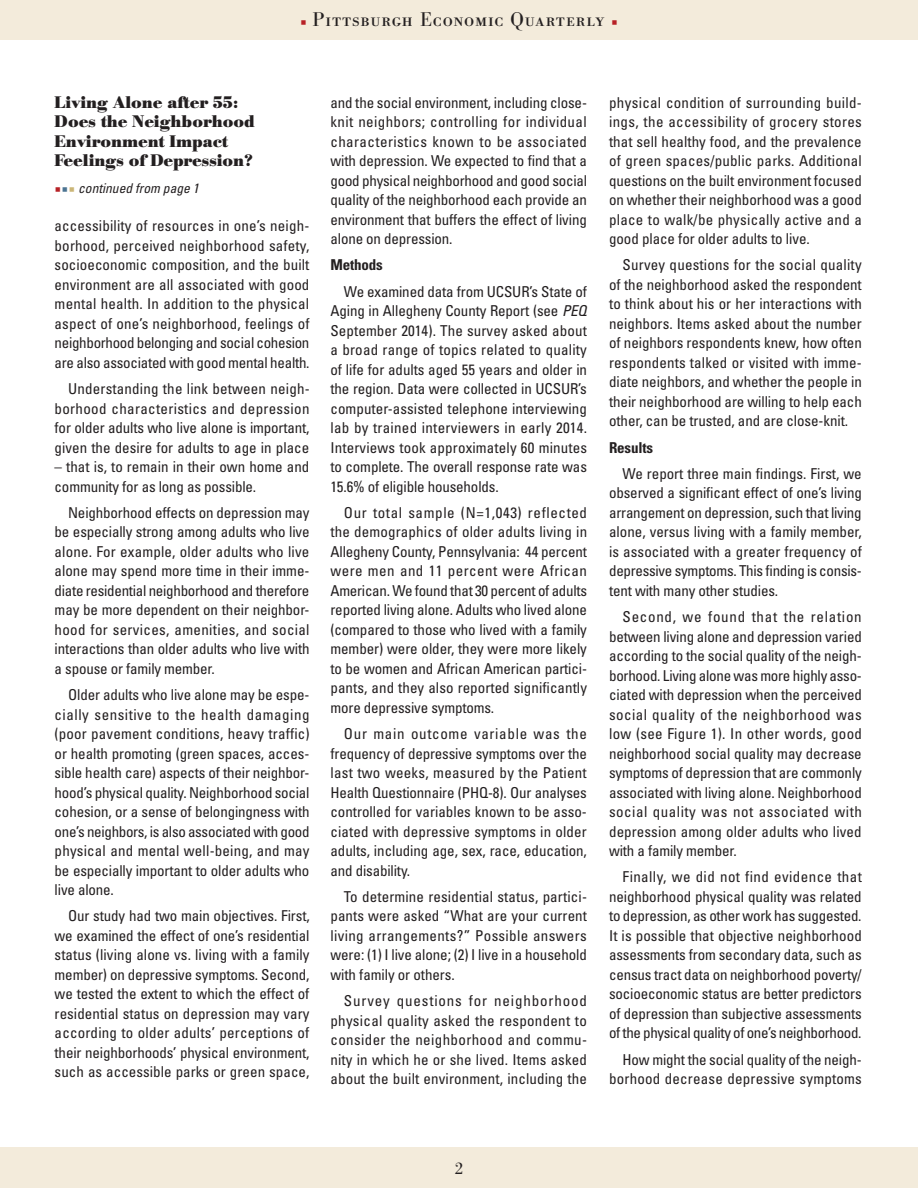
<style>
.page{position:relative;width:918px;height:1188px;background:#fff}
.page>*{position:absolute;margin:0;border:0;box-sizing:border-box;transform-origin:0 0}
.t1{font:19.5px "Bodoni BE Regular SC";letter-spacing:.05em;color:#231f20}
.t2{font:700 16.5px/19.5px "Bodoni BE";color:#231f20}
.t3{font:16.5px "Bodoni BE";color:#231f20}
.t4{font:condensed 15px/19.5px "Univers";letter-spacing:-.01em;color:#231f20;text-align:justify}
.t5{font:condensed 15px/19.5px "Univers";letter-spacing:.015em;color:#231f20;text-align:right}
.t6{font:700 condensed 15px "Univers";letter-spacing:-.01em;color:#231f20}
.t7{font:italic condensed 13.5px "Univers";color:#231f20}
.s1{color:#b72126}
.s2{color:#4b7492}
.s3{color:#cbb677}
.s4{font-style:italic}
</style>
<div class="page">
<div style="left:0;top:0;width:918px;height:40px;background:#f3ebdb"></div>
<div style="left:0;top:1148px;width:918px;height:40px;background:#f3ebdb"></div>
<h1 class="t1" style="left:300px;top:8px;width:319px"><span class="s1">▪</span> Pittsburgh Economic Quarterly <span class="s1">▪</span></h1>
<p class="t2" style="left:55px;top:92px;width:202px">Living Alone after 55:<br>Does the Neighborhood<br>Environment Impact<br>Feelings of Depression?</p>
<p class="t7" style="left:55px;top:180px;width:146px"><span class="s1">▪</span><span class="s2">▪</span><span class="s3">▪</span> continued from page 1</p>
<p class="t4" style="left:55px;top:216px;width:257px">accessibility of resources in one’s neigh&shy;borhood, perceived neighborhood safety, socioeconomic composition, and the built environment are all associated with good mental health. In addition to the physical aspect of one’s neighborhood, feelings of neighborhood belonging and social cohesion are also associated with good mental health.</p>
<p class="t4" style="left:55px;top:379px;width:257px;text-indent:14px">Understanding the link between neigh&shy;borhood characteristics and depression for older adults who live alone is important, given the desire for adults to age in place</p>
<p class="t4" style="left:55px;top:457px;width:256px">– that is, to remain in their own home and community for as long as possible.</p>
<p class="t4" style="left:55px;top:502px;width:257px;text-indent:14px">Neighborhood effects on depression may be especially strong among adults who live alone. For example, older adults who live alone may spend more time in their imme&shy;diate residential neighborhood and therefore may be more dependent on their neighbor&shy;hood for services, amenities, and social interactions than older adults who live with a spouse or family member.</p>
<p class="t4" style="left:55px;top:685px;width:257px;text-indent:14px">Older adults who live alone may be espe&shy;cially sensitive to the health damaging (poor pavement conditions, heavy traffic) or health promoting (green spaces, acces&shy;sible health care) aspects of their neighbor&shy;hood’s physical quality. Neighborhood social cohesion, or a sense of belongingness with one’s neighbors, is also associated with good physical and mental well-being, and may be especially important to older adults who live alone.</p>
<p class="t4" style="left:55px;top:906px;width:257px;text-indent:14px">Our study had two main objectives. First, we examined the effect of one’s residential status (living alone vs. living with a family member) on depressive symptoms. Second, we tested the extent to which the effect of residential status on depression may vary according to older adults’ perceptions of their neighborhoods’ physical environment, such as accessible parks or green space,</p>
<p class="t4" style="left:330px;top:92px;width:258px">and the social environment, including close&shy;knit neighbors; controlling for individual characteristics known to be associated with depression. We expected to find that a good physical neighborhood and good social quality of the neighborhood each provide an environment that buffers the effect of living alone on depression.</p>
<p class="t6" style="left:330px;top:256px;width:54px">Methods</p>
<p class="t4" style="left:330px;top:281px;width:258px;text-indent:14px">We examined data from UCSUR’s State of Aging in Allegheny County Report (see <span class="s4">PEQ </span>September 2014). The survey asked about a broad range of topics related to quality of life for adults aged 55 years and older in the region. Data were collected in UCSUR’s computer-assisted telephone interviewing lab by trained interviewers in early 2014.<br>Interviews took approximately 60 minutes to complete. The overall response rate was 15.6% of eligible households.</p>
<p class="t4" style="left:330px;top:502px;width:258px;text-indent:14px">Our total sample (N=1,043) reflected the demographics of older adults living in Allegheny County, Pennsylvania: 44 percent were men and 11 percent were African American. We found that 30 percent of adults reported living alone. Adults who lived alone (compared to those who lived with a family member) were older, they were more likely to be women and African American partici&shy;pants, and they also reported significantly more depressive symptoms.</p>
<p class="t4" style="left:330px;top:724px;width:258px;text-indent:14px">Our main outcome variable was the frequency of depressive symptoms over the last two weeks, measured by the Patient Health Questionnaire (PHQ-8). Our analyses controlled for variables known to be asso&shy;ciated with depressive symptoms in older adults, including age, sex, race, education, and disability.</p>
<p class="t4" style="left:330px;top:886px;width:258px;text-indent:14px">To determine residential status, partici&shy;pants were asked “What are your current living arrangements?” Possible answers were: (1) I live alone; (2) I live in a household with family or others.</p>
<p class="t4" style="left:330px;top:991px;width:258px;text-indent:14px">Survey questions for neighborhood physical quality asked the respondent to consider the neighborhood and commu&shy;nity in which he or she lived. Items asked about the built environment, including the</p>
<p class="t4" style="left:609px;top:92px;width:254px">physical condition of surrounding build&shy;ings, the accessibility of grocery stores that sell healthy food, and the prevalence of green spaces/public parks. Additional questions on the built environment focused on whether their neighborhood was a good place to walk/be physically active and a good place for older adults to live.</p>
<p class="t4" style="left:609px;top:255px;width:254px;text-indent:14px">Survey questions for the social quality of the neighborhood asked the respondent to think about his or her interactions with neighbors. Items asked about the number of neighbors respondents knew, how often respondents talked or visited with imme&shy;diate neighbors, and whether the people in their neighborhood are willing to help each other, can be trusted, and are close-knit.</p>
<p class="t6" style="left:609px;top:438px;width:46px">Results</p>
<p class="t4" style="left:609px;top:463px;width:254px;text-indent:14px">We report three main findings. First, we observed a significant effect of one’s living arrangement on depression, such that living alone, versus living with a family member, is associated with a greater frequency of depressive symptoms. This finding is consis&shy;tent with many other studies.</p>
<p class="t4" style="left:609px;top:607px;width:254px;text-indent:14px">Second, we found that the relation between living alone and depression varied according to the social quality of the neigh&shy;borhood. Living alone was more highly asso&shy;ciated with depression when the perceived social quality of the neighborhood was low (see Figure 1). In other words, good neighborhood social quality may decrease symptoms of depression that are commonly associated with living alone. Neighborhood social quality was not associated with depression among older adults who lived with a family member.</p>
<p class="t4" style="left:609px;top:867px;width:254px;text-indent:14px">Finally, we did not find evidence that neighborhood physical quality was related to depression, as other work has suggested.<br>It is possible that objective neighborhood assessments from secondary data, such as census tract data on neighborhood poverty/ socioeconomic status are better predictors of depression than subjective assessments of the physical quality of one’s neighborhood.</p>
<p class="t5" style="left:609px;top:1049px;width:254px">How might the social quality of the neigh&shy;borhood decrease depressive symptoms</p>
<p class="t3" style="left:455px;top:1159px;width:10px">2</p>
</div>
